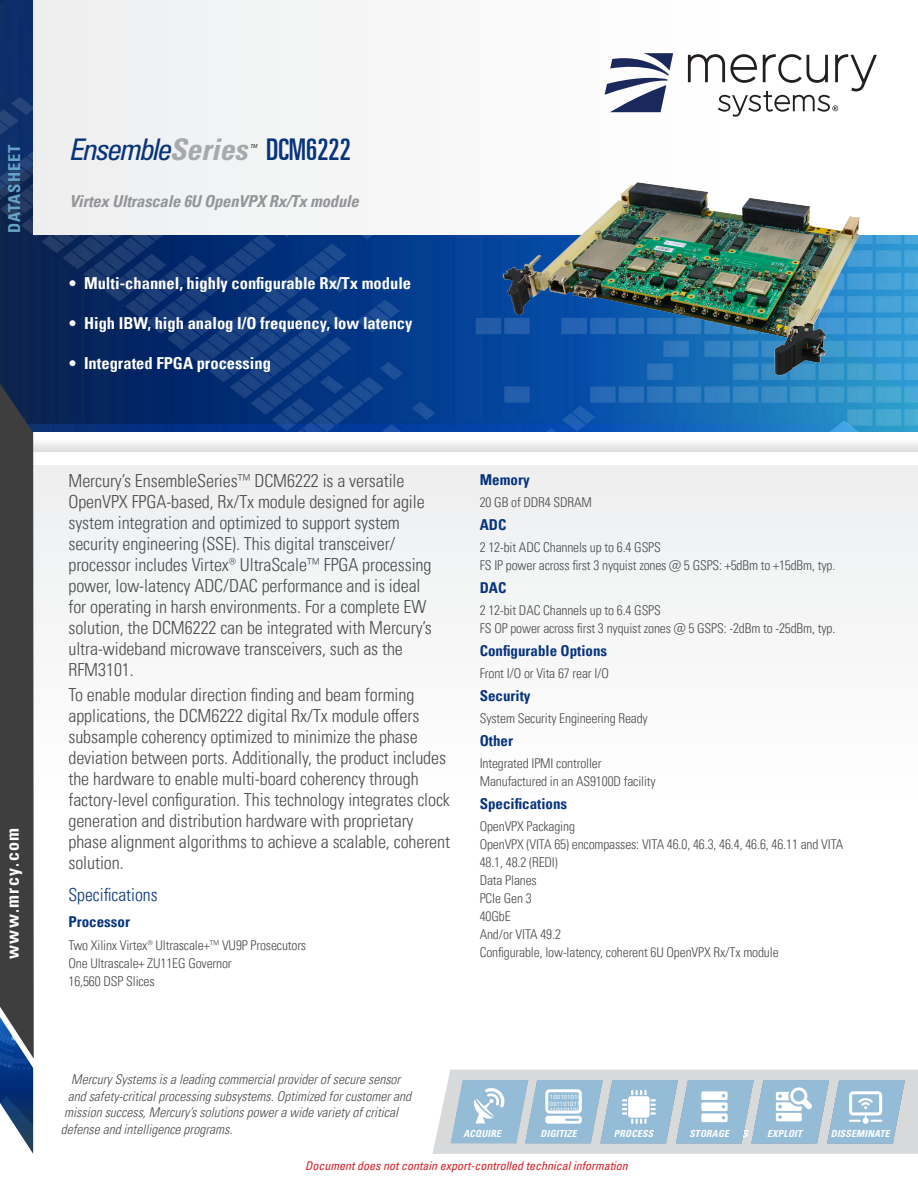
<style>
.page{position:relative;width:918px;height:1188px;background:#fff}
.page>*{position:absolute;margin:0;border:0;box-sizing:border-box;transform-origin:0 0}
.t1{font:30px "Univers LT Pro Ult Cond";color:#08347b}
.t2{font:italic condensed 29.85px "Univers LT Pro";letter-spacing:-.065em;color:#08347b}
.Body_text{font:300 condensed 18px/21px "Univers LT Pro";letter-spacing:-.005em;color:#4b4c4d}
.Body_paragraph_headi{font:300 condensed 18px "Univers LT Pro";color:#08347b}
.t3{font:700 condensed 18px "Univers LT Pro";letter-spacing:.08em;color:#fff}
.t4{font:700 condensed 16.5px "Univers LT Pro";color:#fff}
.Subtitle{font:italic 700 condensed 16.5px "Univers LT Pro";letter-spacing:-.01em;color:#939598}
.t5{font:700 condensed 16.5px "Univers LT Pro";letter-spacing:.06em;color:#66a5c8}
.Specification_headin{font:700 condensed 15px "Univers LT Pro";color:#08347b}
.Specification_body{font:300 condensed 13.5px "Univers LT Pro";letter-spacing:-.01em;color:#4b4c4d}
.t6{font:italic 300 condensed 13.5px "Univers LT Pro";color:#4b4c4d}
.t7{font:italic condensed 12px "Univers LT Pro";color:#d1232a}
.t8{font:italic 700 condensed 9.75px "Univers";letter-spacing:.02em;color:#fff}
.t9{font:italic 700 9.75px "Univers LT Pro 65";letter-spacing:.02em;color:#fff}
.t10{font:italic 700 condensed 9.75px "Univers LT Pro";letter-spacing:.02em;color:#fff}
.t11{font:6px/6.8px "Arial";letter-spacing:.02em;color:#fff}
.t12{font:italic condensed 5.4px "Univers LT Pro";color:#231f20}
.s1{font-weight:700;color:#a8a9ad}
</style>
<div class="page">
<div style="left:0;top:465px;width:918px;height:490px;background:#fafafa"></div>
<img style="left:0;top:0;width:918px;height:432px">
<div style="left:34px;top:0;width:884px;height:235px;background:#f6f6f7"></div>
<img style="left:0;top:1059px;width:33px;height:95px">
<div style="left:0;top:432px;width:918px;height:20px;background:linear-gradient(to bottom,#fff,#e0e1e3)"></div>
<svg style="left:0;top:338px;width:34px;height:721px;background:#3a3e45"></svg>
<svg style="left:605px;top:53px;width:68px;height:59px"></svg>
<svg style="left:688px;top:54px;width:189px;height:63px"></svg>
<svg style="left:432px;top:1070px;width:486px;height:84px;background:#b7cddc"></svg>
<img style="left:499px;top:182px;width:365px;height:202px">
<p class="t5" style="left:4px;top:233px;width:90px;rotate:-90deg">DATASHEET</p>
<p class="t2" style="left:69px;top:130px;width:180px">Ensemble<span class="s1">Series</span></p>
<p class="t1" style="left:266px;top:128px;width:86px">DCM6222</p>
<p class="t12" style="left:250px;top:142px;width:9px">TM</p>
<p class="Subtitle" style="left:70px;top:191px;width:291px">Virtex Ultrascale 6U OpenVPX Rx/Tx module</p>
<p class="t4" style="left:69px;top:273px;width:344px">• Multi-channel, highly configurable Rx/Tx module</p>
<p class="t4" style="left:69px;top:313px;width:345px">• High IBW, high analog I/O frequency, low latency</p>
<p class="t4" style="left:69px;top:353px;width:203px">• Integrated FPGA processing</p>
<p class="t3" style="left:1px;top:959px;width:133px;rotate:-90deg">www.mrcy.com</p>
<p class="Body_text" style="left:68px;top:469px;width:365px">Mercury’s EnsembleSeries™ DCM6222 is a versatile OpenVPX FPGA-based, Rx/Tx module designed for agile system integration and optimized to support system security engineering (SSE). This digital transceiver/ processor includes Virtex® UltraScale™ FPGA processing power, low-latency ADC/DAC performance and is ideal for operating in harsh environments. For a complete EW solution, the DCM6222 can be integrated with Mercury’s ultra-wideband microwave transceivers, such as the RFM3101.</p>
<p class="Body_text" style="left:68px;top:683px;width:383px">To enable modular direction finding and beam forming applications, the DCM6222 digital Rx/Tx module offers subsample coherency optimized to minimize the phase deviation between ports. Additionally, the product includes the hardware to enable multi-board coherency through factory-level configuration. This technology integrates clock generation and distribution hardware with proprietary phase alignment algorithms to achieve a scalable, coherent solution.</p>
<p class="Body_paragraph_headi" style="left:68px;top:882px;width:91px">Specifications</p>
<p class="Specification_headin" style="left:68px;top:913px;width:63px">Processor</p>
<p class="Specification_body" style="left:68px;top:936px;width:239px">Two Xilinx Virtex® Ultrascale+™ VU9P Prosecutors</p>
<p class="Specification_body" style="left:68px;top:954px;width:165px">One Ultrascale+ ZU11EG Governor</p>
<p class="Specification_body" style="left:68px;top:972px;width:88px">16,560 DSP Slices</p>
<p class="Specification_headin" style="left:480px;top:470px;width:51px">Memory</p>
<p class="Specification_body" style="left:480px;top:493px;width:114px">20 GB of DDR4 SDRAM</p>
<p class="Specification_headin" style="left:480px;top:515px;width:28px">ADC</p>
<p class="Specification_body" style="left:480px;top:538px;width:183px">2 12-bit ADC Channels up to 6.4 GSPS</p>
<p class="Specification_body" style="left:480px;top:556px;width:357px">FS IP power across first 3 nyquist zones @ 5 GSPS: +5dBm to +15dBm, typ.</p>
<p class="Specification_headin" style="left:480px;top:578px;width:28px">DAC</p>
<p class="Specification_body" style="left:480px;top:601px;width:183px">2 12-bit DAC Channels up to 6.4 GSPS</p>
<p class="Specification_body" style="left:480px;top:619px;width:357px">FS OP power across first 3 nyquist zones @ 5 GSPS: -2dBm to -25dBm, typ.</p>
<p class="Specification_headin" style="left:480px;top:641px;width:129px">Configurable Options</p>
<p class="Specification_body" style="left:480px;top:664px;width:131px">Front I/O or Vita 67 rear I/O</p>
<p class="Specification_headin" style="left:480px;top:686px;width:52px">Security</p>
<p class="Specification_body" style="left:480px;top:709px;width:170px">System Security Engineering Ready</p>
<p class="Specification_headin" style="left:480px;top:731px;width:35px">Other</p>
<p class="Specification_body" style="left:480px;top:754px;width:123px">Integrated IPMI controller</p>
<p class="Specification_body" style="left:480px;top:772px;width:178px">Manufactured in an AS9100D facility</p>
<p class="Specification_headin" style="left:480px;top:794px;width:89px">Specifications</p>
<p class="Specification_body" style="left:480px;top:817px;width:97px">OpenVPX Packaging</p>
<p class="Specification_body" style="left:480px;top:835px;width:365px">OpenVPX (VITA 65) encompasses: VITA 46.0, 46.3, 46.4, 46.6, 46.11 and VITA</p>
<p class="Specification_body" style="left:480px;top:853px;width:80px">48.1, 48.2 (REDI)</p>
<p class="Specification_body" style="left:480px;top:871px;width:59px">Data Planes</p>
<p class="Specification_body" style="left:480px;top:889px;width:54px">PCIe Gen 3</p>
<p class="Specification_body" style="left:480px;top:907px;width:32px">40GbE</p>
<p class="Specification_body" style="left:480px;top:925px;width:83px">And/or VITA 49.2</p>
<p class="Specification_body" style="left:480px;top:943px;width:300px">Configurable, low-latency, coherent 6U OpenVPX Rx/Tx module</p>
<p class="t6" style="left:71px;top:1070px;width:334px">MercurySystemsisaleadingcommercialproviderofsecuresensor</p>
<p class="t6" style="left:68px;top:1087px;width:348px">andsafety-criticalprocessingsubsystems.Optimizedforcustomerand</p>
<p class="t6" style="left:64px;top:1103px;width:339px">missionsuccess,Mercury’ssolutionspowerawidevarietyofcritical</p>
<p class="t6" style="left:61px;top:1120px;width:177px">defenseandintelligenceprograms.</p>
<p class="t8" style="left:463px;top:1128px;width:39px">ACQUIRE</p>
<p class="t8" style="left:538px;top:1128px;width:39px">ACQUIRE</p>
<p class="t11" style="left:550px;top:1094px;width:33px">100101010<br>001101011<br>110101100</p>
<p class="t8" style="left:541px;top:1128px;width:38px">DIGITIZE</p>
<p class="t8" style="left:840px;top:1127px;width:39px">ACQU RE</p>
<p class="t9" style="left:691px;top:1127px;width:44px">DIGITIZE</p>
<p class="t9" style="left:690px;top:1127px;width:48px">PROCESS</p>
<p class="t10" style="left:689px;top:1128px;width:41px">STORAGE</p>
<p class="t8" style="left:616px;top:1128px;width:39px">DIGITIZES</p>
<p class="t9" style="left:689px;top:1127px;width:46px">ACQU RE</p>
<p class="t8" style="left:841px;top:1127px;width:35px">PROCES</p>
<p class="t8" style="left:843px;top:1127px;width:38px">DIGITIZE</p>
<p class="t8" style="left:843px;top:1128px;width:48px">EXPLOITSTE</p>
<p class="t9" style="left:701px;top:1127px;width:48px">PROC SS</p>
<p class="t8" style="left:613px;top:1128px;width:39px">ACQUIRE</p>
<p class="t8" style="left:765px;top:1128px;width:41px">ST RAGE</p>
<p class="t8" style="left:614px;top:1128px;width:35px">PROCES</p>
<p class="t8" style="left:764px;top:1128px;width:39px">ACQUIRE</p>
<p class="t8" style="left:831px;top:1128px;width:51px">DI SEMINA</p>
<p class="t8" style="left:765px;top:1128px;width:35px">PROCES</p>
<p class="t8" style="left:767px;top:1128px;width:38px">DIGITIZE</p>
<p class="t8" style="left:767px;top:1128px;width:39px">EXPLOITS</p>
<p class="t8" style="left:841px;top:1128px;width:41px">ST RAGE</p>
<p class="t8" style="left:866px;top:1127px;width:4px">I</p>
<p class="t7" style="left:305px;top:1158px;width:324px">Document does not contain export-controlled technical information</p>
</div>
